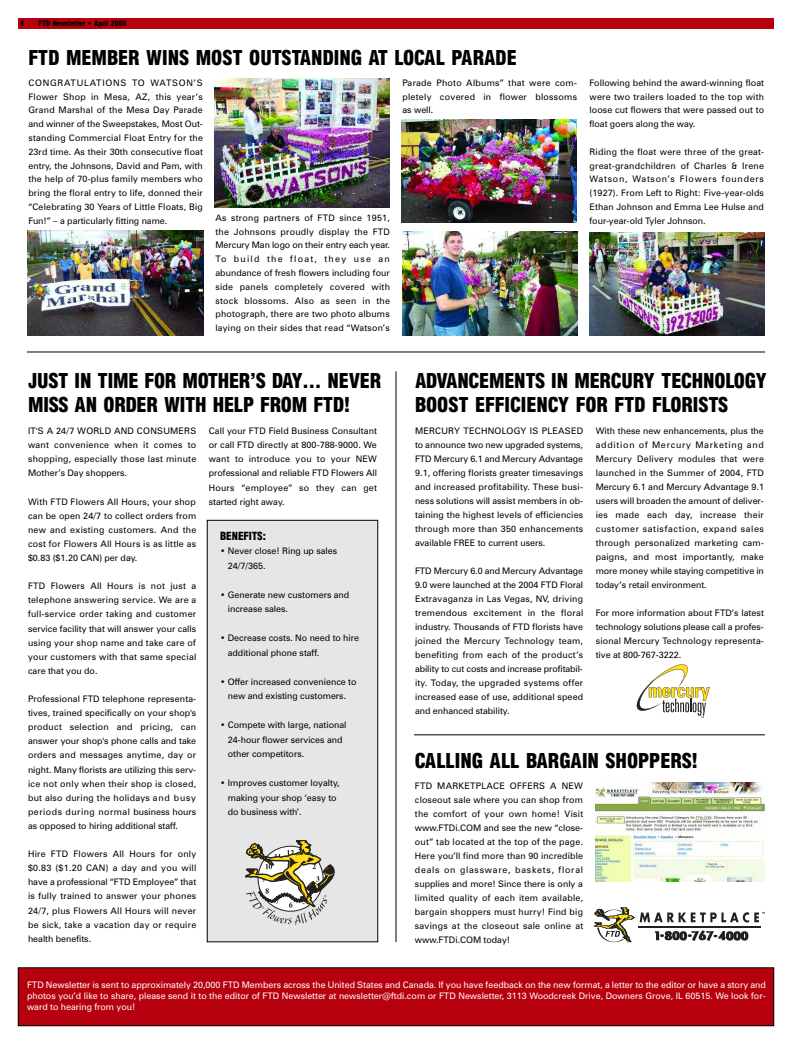
<style>
.page{position:relative;width:792px;height:1044px;background:#fff}
.page>*{position:absolute;margin:0;border:0;box-sizing:border-box;transform-origin:0 0}
.t1{font:900 condensed 20px/24px "AT Triumvirate";letter-spacing:-.01em;color:#000}
.t2{font:900 condensed 11px "AT Triumvirate";color:#000}
.t3{font:9px/14px "Zurich BT";color:#000;text-align:justify}
.t4{font:9px/11px "Zurich BT";color:#fff;text-align:justify}
.t5{font:900 condensed 7.5px "AT Triumvirate";color:#000}
</style>
<div class="page">
<div style="left:18px;top:18px;width:756px;height:10px;background:#b7000e"></div>
<svg style="left:595px;top:907px;width:170px;height:36px"></svg>
<hr style="left:27px;top:352px;width:738px;height:1px;background:#000">
<img style="left:595px;top:782px;width:170px;height:100px">
<img style="left:27px;top:231px;width:177px;height:104px">
<img style="left:214px;top:78px;width:176px;height:129px">
<img style="left:403px;top:232px;width:174px;height:103px">
<img style="left:402px;top:120px;width:175px;height:103px">
<img style="left:589px;top:232px;width:176px;height:103px">
<div style="left:18px;top:968px;width:756px;height:58px;background:#b7000e"></div>
<div style="left:18px;top:968px;width:756px;height:58px;border:1px solid #000"></div>
<svg style="left:637px;top:664px;width:73px;height:54px"></svg>
<hr style="left:414px;top:735px;width:351px;height:1px;background:#000">
<div style="left:208px;top:521px;width:170px;height:421px;background:#e6e6e6"></div>
<div style="left:207px;top:520px;width:171px;height:422px;border:1px solid #000"></div>
<svg style="left:245px;top:840px;width:89px;height:85px"></svg>
<hr style="left:396px;top:371px;width:1px;height:571px;background:#000">
<p class="t5" style="left:20px;top:20px;width:5px">8</p>
<p class="t5" style="left:39px;top:20px;width:89px">FTD Newsletter • April 2005</p>
<h1 class="t1" style="left:28px;top:47px;width:490px">FTD MEMBER WINS MOST OUTSTANDING AT LOCAL PARADE</h1>
<p class="t3" style="left:28px;top:77px;width:176px">CONGRATULATIONS TO WATSON’S Flower Shop in Mesa, AZ, this year’s Grand Marshal of the Mesa Day Parade and winner of the Sweepstakes, Most Out&shy;standing Commercial Float Entry for the 23rd time. As their 30th consecutive float entry, the Johnsons, David and Pam, with the help of 70-plus family members who bring the floral entry to life, donned their “Celebrating 30 Years of Little Floats, Big Fun!” – a particularly fitting name.</p>
<p class="t3" style="left:402px;top:77px;width:176px">Parade Photo Albums” that were com&shy;pletely covered in flower blossoms as well.</p>
<p class="t3" style="left:590px;top:77px;width:176px">Following behind the award-winning float were two trailers loaded to the top with loose cut flowers that were passed out to float goers along the way.</p>
<p class="t3" style="left:590px;top:146px;width:176px">Riding the float were three of the great&shy;great-grandchildren of Charles &amp; Irene Watson, Watson’s Flowers founders (1927). From Left to Right: Five-year-olds Ethan Johnson and Emma Lee Hulse and four-year-old Tyler Johnson.</p>
<p class="t3" style="left:215px;top:212px;width:176px">As strong partners of FTD since 1951, the Johnsons proudly display the FTD Mercury Man logo on their entry each year.<br>To build the float, they use an abundance of fresh flowers including four side panels completely covered with stock blossoms. Also as seen in the photograph, there are two photo albums laying on their sides that read “Watson’s</p>
<h1 class="t1" style="left:28px;top:371px;width:355px">JUST IN TIME FOR MOTHER’S DAY… NEVER<br>MISS AN ORDER WITH HELP FROM FTD!</h1>
<p class="t3" style="left:28px;top:425px;width:170px">IT'S A 24/7 WORLD AND CONSUMERS want convenience when it comes to shopping, especially those last minute Mother’s Day shoppers.</p>
<p class="t3" style="left:28px;top:495px;width:170px">With FTD Flowers All Hours, your shop can be open 24/7 to collect orders from new and existing customers. And the cost for Flowers All Hours is as little as $0.83 ($1.20 CAN) per day.</p>
<p class="t3" style="left:28px;top:580px;width:170px">FTD Flowers All Hours is not just a telephone answering service. We are a full-service order taking and customer service facility that will answer your calls using your shop name and take care of your customers with that same special care that you do.</p>
<p class="t3" style="left:28px;top:693px;width:170px">Professional FTD telephone representa&shy;tives, trained specifically on your shop's product selection and pricing, can answer your shop's phone calls and take orders and messages anytime, day or night. Many florists are utilizing this serv&shy;ice not only when their shop is closed, but also during the holidays and busy periods during normal business hours as opposed to hiring additional staff.</p>
<p class="t3" style="left:28px;top:848px;width:170px">Hire FTD Flowers All Hours for only $0.83 ($1.20 CAN) a day and you will have a professional “FTD Employee” that is fully trained to answer your phones 24/7, plus Flowers All Hours will never be sick, take a vacation day or require health benefits.</p>
<p class="t3" style="left:209px;top:425px;width:170px">Call your FTD Field Business Consultant or call FTD directly at 800-788-9000. We want to introduce you to your NEW professional and reliable FTD Flowers All Hours “employee” so they can get started right away.</p>
<p class="t2" style="left:220px;top:532px;width:47px">BENEFITS:</p>
<p class="t3" style="left:228px;top:545px;width:111px;line-height:14.5px;text-indent:-8px">• Never close! Ring up sales<br>24/7/365.</p>
<p class="t3" style="left:228px;top:588px;width:123px;line-height:14.5px;text-indent:-8px">• Generate new customers and increase sales.</p>
<p class="t3" style="left:228px;top:632px;width:133px;line-height:14.5px;text-indent:-8px">• Decrease costs. No need to hire additional phone staff.</p>
<p class="t3" style="left:220px;top:675px;width:138px;line-height:14.5px;text-align:center">• Offer increased convenience to new and existing customers.</p>
<p class="t3" style="left:228px;top:719px;width:120px;line-height:14.5px;text-align:left;text-indent:-8px">• Compete with large, national<br>24-hour flower services and other competitors.</p>
<p class="t3" style="left:228px;top:777px;width:113px;line-height:14.5px;text-align:left;text-indent:-8px">• Improves customer loyalty, making your shop ‘easy to do business with’.</p>
<h1 class="t1" style="left:415px;top:371px;width:354px">ADVANCEMENTS IN MERCURY TECHNOLOGY<br>BOOST EFFICIENCY FOR FTD FLORISTS</h1>
<p class="t3" style="left:415px;top:425px;width:170px">MERCURY TECHNOLOGY IS PLEASED to announce two new upgraded systems, FTD Mercury 6.1 and Mercury Advantage 9.1, offering florists greater timesavings and increased profitability. These busi&shy;ness solutions will assist members in ob&shy;taining the highest levels of efficiencies through more than 350 enhancements available FREE to current users.</p>
<p class="t3" style="left:415px;top:565px;width:170px">FTD Mercury 6.0 and Mercury Advantage 9.0 were launched at the 2004 FTD Floral Extravaganza in Las Vegas, NV, driving tremendous excitement in the floral industry. Thousands of FTD florists have joined the Mercury Technology team, benefiting from each of the product’s ability to cut costs and increase profitabil&shy;ity. Today, the upgraded systems offer increased ease of use, additional speed and enhanced stability.</p>
<p class="t3" style="left:596px;top:425px;width:170px">With these new enhancements, plus the addition of Mercury Marketing and Mercury Delivery modules that were launched in the Summer of 2004, FTD Mercury 6.1 and Mercury Advantage 9.1 users will broaden the amount of deliver&shy;ies made each day, increase their customer satisfaction, expand sales through personalized marketing cam&shy;paigns, and most importantly, make more money while staying competitive in today’s retail environment.</p>
<p class="t3" style="left:596px;top:607px;width:170px">For more information about FTD’s latest technology solutions please call a profes&shy;sional Mercury Technology representa&shy;tive at 800-767-3222.</p>
<h1 class="t1" style="left:415px;top:751px;width:284px">CALLING ALL BARGAIN SHOPPERS!</h1>
<p class="t3" style="left:415px;top:780px;width:170px">FTD MARKETPLACE OFFERS A NEW closeout sale where you can shop from the comfort of your own home! Visit www.FTDi.COM and see the new “close&shy;out” tab located at the top of the page.<br>Here you’ll find more than 90 incredible deals on glassware, baskets, floral supplies and more! Since there is only a limited quality of each item available, bargain shoppers must hurry! Find big savings at the closeout sale online at www.FTDi.COM today!</p>
<p class="t4" style="left:27px;top:980px;width:740px">FTD Newsletter is sent to approximately 20,000 FTD Members across the United States and Canada. If you have feedback on the new format, a letter to the editor or have a story and photos you’d like to share, please send it to the editor of FTD Newsletter at newsletter@ftdi.com or FTD Newsletter, 3113 Woodcreek Drive, Downers Grove, IL 60515. We look for&shy;ward to hearing from you!</p>
</div>
